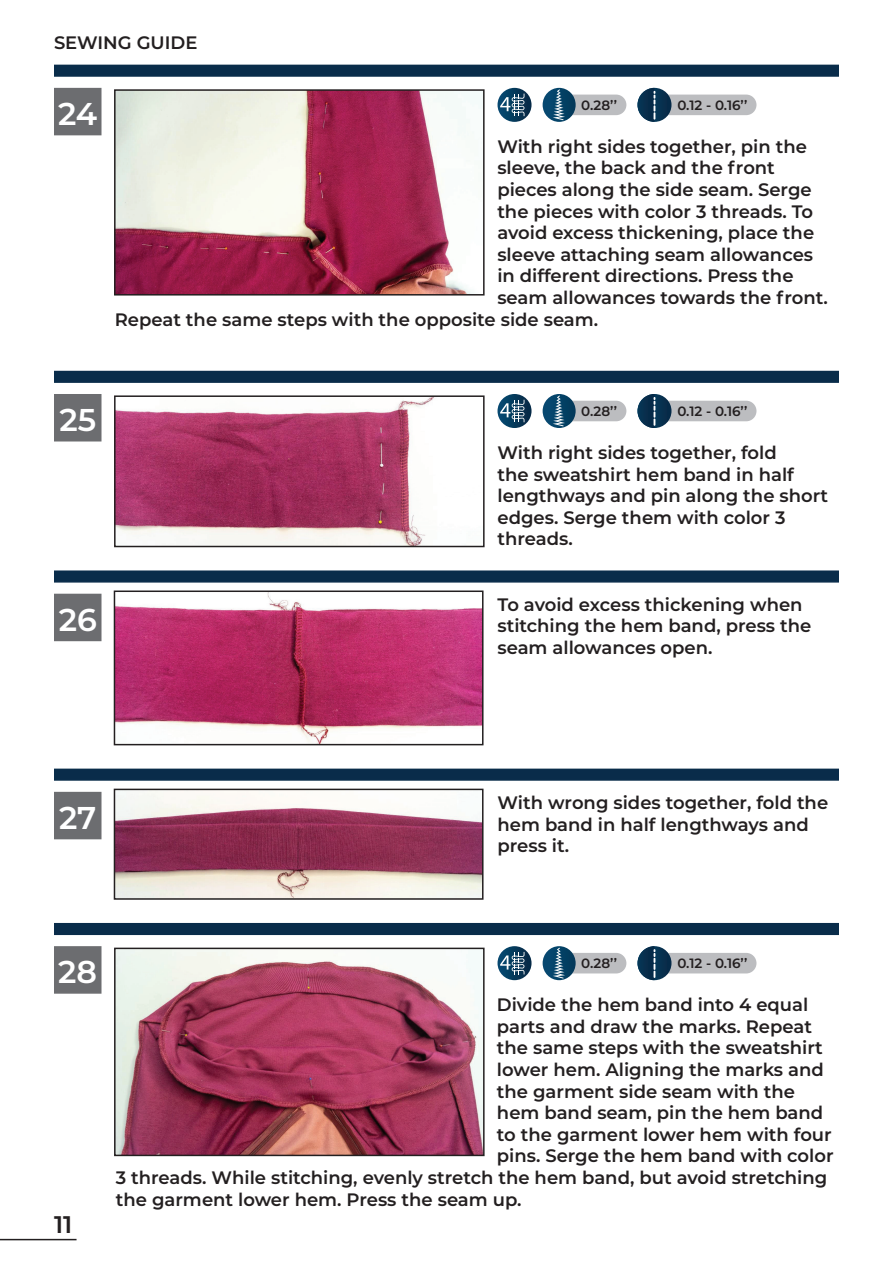
<style>
.page{position:relative;width:893px;height:1263px;background:#fff}
.page>*{position:absolute;margin:0;border:0;box-sizing:border-box;transform-origin:0 0}
.t1{font:600 31.5px "Montserrat";letter-spacing:-.005em;color:#fff}
.t2{font:600 24px "Montserrat";color:#231f20}
.t3{font:600 18px/21.6px "Montserrat";color:#231f20}
.t4{font:600 13.5px "Montserrat";color:#231f20}
</style>
<div class="page">
<hr style="left:0;top:1239px;width:77px;height:1px;background:#231f20">
<div style="left:54px;top:65px;width:785px;height:12px;background:#092c4a;border:2px solid #092c4a"></div>
<div style="left:54px;top:88px;width:48px;height:47px;background:#6c6d70"></div>
<img style="left:117px;top:92px;width:365px;height:201px">
<div style="left:114px;top:89px;width:371px;height:207px;border:2px solid #231f20"></div>
<svg style="left:637px;top:88px;width:119px;height:34px"></svg>
<svg style="left:543px;top:88px;width:83px;height:34px"></svg>
<svg style="left:497px;top:88px;width:34px;height:34px"></svg>
<svg style="left:500px;top:94px;width:24px;height:22px"></svg>
<div style="left:54px;top:923px;width:785px;height:12px;background:#092c4a"></div>
<div style="left:54px;top:946px;width:48px;height:48px;background:#6c6d70;border:2px solid #6c6d70"></div>
<img style="left:117px;top:951px;width:365px;height:202px">
<div style="left:114px;top:948px;width:371px;height:208px;border:2px solid #231f20"></div>
<svg style="left:637px;top:946px;width:119px;height:34px"></svg>
<svg style="left:543px;top:946px;width:83px;height:34px"></svg>
<svg style="left:497px;top:946px;width:34px;height:34px"></svg>
<svg style="left:500px;top:952px;width:24px;height:22px"></svg>
<div style="left:54px;top:371px;width:785px;height:12px;background:#092c4a;border:2px solid #092c4a"></div>
<div style="left:54px;top:394px;width:48px;height:47px;background:#6c6d70"></div>
<img style="left:117px;top:398px;width:317px;height:146px">
<div style="left:114px;top:395px;width:371px;height:152px;border:2px solid #231f20"></div>
<svg style="left:637px;top:394px;width:119px;height:34px"></svg>
<svg style="left:543px;top:394px;width:83px;height:34px"></svg>
<svg style="left:497px;top:394px;width:34px;height:34px"></svg>
<svg style="left:500px;top:400px;width:24px;height:22px"></svg>
<div style="left:54px;top:570px;width:785px;height:13px;background:#092c4a;border:2px solid #092c4a"></div>
<div style="left:54px;top:594px;width:48px;height:47px;background:#6c6d70"></div>
<img style="left:117px;top:593px;width:363px;height:149px">
<div style="left:114px;top:590px;width:369px;height:155px;border:2px solid #231f20"></div>
<div style="left:54px;top:769px;width:785px;height:12px;background:#092c4a;border:2px solid #092c4a"></div>
<div style="left:54px;top:792px;width:48px;height:47px;background:#6c6d70"></div>
<img style="left:117px;top:792px;width:363px;height:105px">
<div style="left:114px;top:789px;width:369px;height:111px;border:2px solid #231f20"></div>
<p class="t3" style="left:54px;top:31px;width:145px">SEWING GUIDE</p>
<h1 class="t1" style="left:58px;top:91px;width:41px">24</h1>
<p class="t4" style="left:581px;top:96px;width:38px">0.28’’</p>
<p class="t4" style="left:677px;top:96px;width:72px">0.12 - 0.16’’</p>
<p class="t3" style="left:497px;top:135px;width:311px">With right sides together, pin the</p>
<p class="t3" style="left:497px;top:156px;width:279px">sleeve, the back and the front</p>
<p class="t3" style="left:497px;top:178px;width:316px">pieces along the side seam. Serge</p>
<p class="t3" style="left:497px;top:200px;width:317px">the pieces with color 3 threads. To</p>
<p class="t3" style="left:497px;top:221px;width:318px">avoid excess thickening, place the</p>
<p class="t3" style="left:497px;top:243px;width:317px">sleeve attaching seam allowances</p>
<p class="t3" style="left:497px;top:264px;width:298px">in different directions. Press the</p>
<p class="t3" style="left:497px;top:286px;width:332px">seam allowances towards the front.</p>
<p class="t3" style="left:115px;top:308px;width:485px">Repeat the same steps with the opposite side seam.</p>
<h1 class="t1" style="left:59px;top:398px;width:38px">25</h1>
<p class="t4" style="left:581px;top:402px;width:38px">0.28’’</p>
<p class="t4" style="left:677px;top:402px;width:72px">0.12 - 0.16’’</p>
<h1 class="t1" style="left:59px;top:597px;width:39px">26</h1>
<h1 class="t1" style="left:59px;top:795px;width:39px">27</h1>
<p class="t3" style="left:497px;top:441px;width:332px">With right sides together, fold<br>the sweatshirt hem band in half lengthways and pin along the short edges. Serge them with color 3 threads.</p>
<p class="t3" style="left:497px;top:593px;width:315px">To avoid excess thickening when stitching the hem band, press the seam allowances open.</p>
<p class="t3" style="left:497px;top:791px;width:332px">With wrong sides together, fold the hem band in half lengthways and press it.</p>
<h1 class="t1" style="left:58px;top:950px;width:40px">28</h1>
<p class="t4" style="left:581px;top:954px;width:38px">0.28’’</p>
<p class="t4" style="left:677px;top:954px;width:72px">0.12 - 0.16’’</p>
<h2 class="t2" style="left:54px;top:1207px;width:20px">11</h2>
<p class="t3" style="left:497px;top:993px;width:313px">Divide the hem band into 4 equal</p>
<p class="t3" style="left:497px;top:1015px;width:317px">parts and draw the marks. Repeat</p>
<p class="t3" style="left:497px;top:1036px;width:327px">the same steps with the sweatshirt</p>
<p class="t3" style="left:497px;top:1058px;width:328px">lower hem. Aligning the marks and</p>
<p class="t3" style="left:497px;top:1079px;width:300px">the garment side seam with the</p>
<p class="t3" style="left:497px;top:1101px;width:328px">hem band seam, pin the hem band</p>
<p class="t3" style="left:497px;top:1123px;width:336px">to the garment lower hem with four</p>
<p class="t3" style="left:497px;top:1144px;width:338px">pins. Serge the hem band with color</p>
<p class="t3" style="left:116px;top:1166px;width:713px">3 threads. While stitching, evenly stretch the hem band, but avoid stretching</p>
<p class="t3" style="left:116px;top:1187px;width:407px">the garment lower hem. Press the seam up.</p>
</div>
